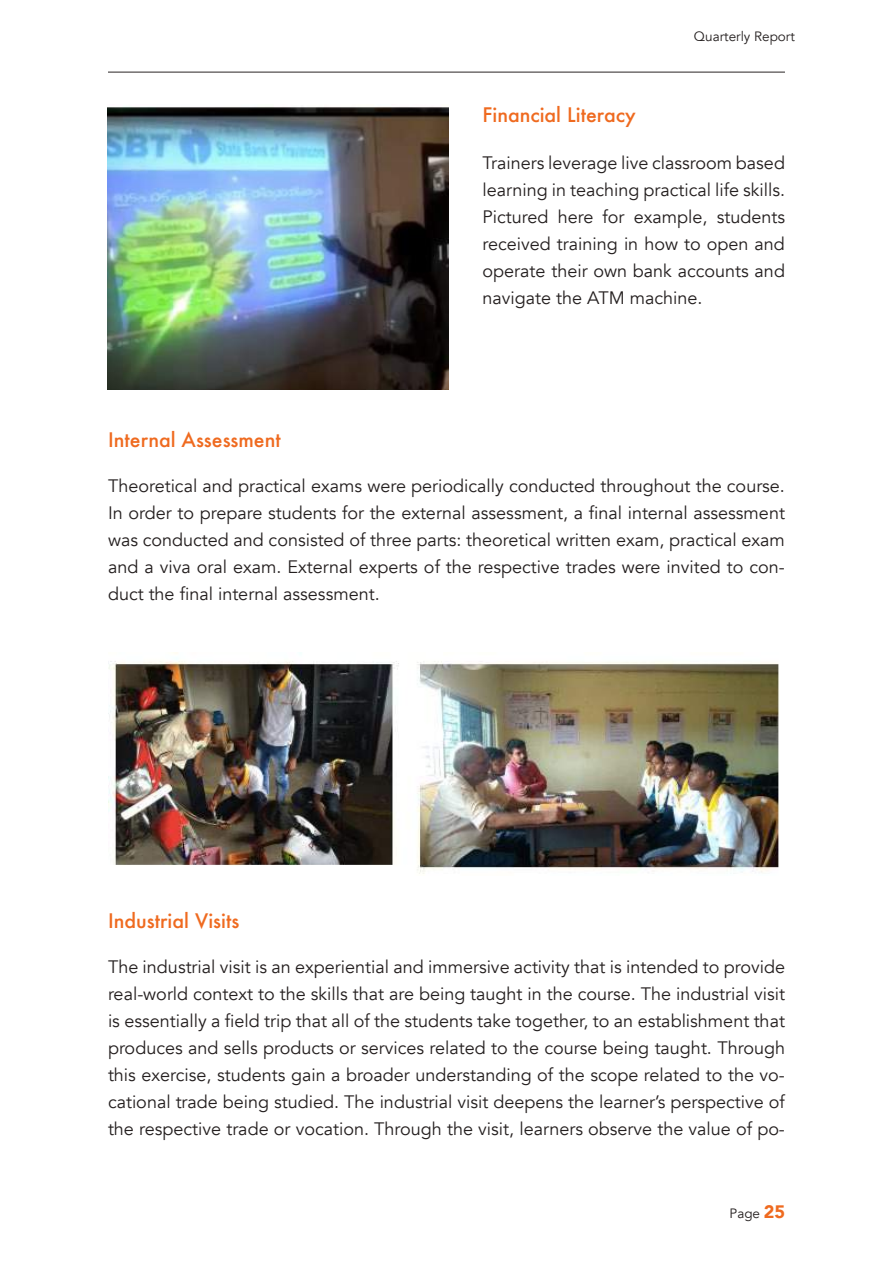
<style>
.page{position:relative;width:893px;height:1263px;background:#fff}
.page>*{position:absolute;margin:0;border:0;box-sizing:border-box;transform-origin:0 0}
.t1{font:500 19.5px "Futura";color:#ef6a1f}
.t2{font:18px/27px "Avenir";color:#241f1f;text-align:justify}
.t3{font:13.5px "Avenir";color:#241f1f}
.s1{font-weight:900;font-size:18px;color:#ef6a1f}
</style>
<div class="page">
<hr style="left:108px;top:72px;width:677px;height:1px;background:#282424">
<img style="left:108px;top:107px;width:341px;height:283px">
<img style="left:108px;top:652px;width:671px;height:222px">
<p class="t3" style="left:694px;top:28px;width:102px">Quarterly Report</p>
<p class="t1" style="left:483px;top:101px;width:155px">Financial Literacy</p>
<p class="t2" style="left:483px;top:150px;width:304px">Trainers leverage live classroom based learning in teaching practical life skills.<br>Pictured here for example, students received training in how to open and operate their own bank accounts and navigate the ATM machine.</p>
<p class="t1" style="left:108px;top:426px;width:174px">Internal Assessment</p>
<p class="t2" style="left:108px;top:472px;width:678px">Theoretical and practical exams were periodically conducted throughout the course.<br>In order to prepare students for the external assessment, a final internal assessment was conducted and consisted of three parts: theoretical written exam, practical exam and a viva oral exam. External experts of the respective trades were invited to con&shy;duct the final internal assessment.</p>
<p class="t1" style="left:108px;top:907px;width:133px">Industrial Visits</p>
<p class="t2" style="left:108px;top:954px;width:678px">The industrial visit is an experiential and immersive activity that is intended to provide real-world context to the skills that are being taught in the course. The industrial visit is essentially a field trip that all of the students take together, to an establishment that produces and sells products or services related to the course being taught. Through this exercise, students gain a broader understanding of the scope related to the vo&shy;cational trade being studied. The industrial visit deepens the learner’s perspective of the respective trade or vocation. Through the visit, learners observe the value of po-</p>
<p class="t3" style="left:730px;top:1205px;width:57px">Page <span class="s1">25</span></p>
</div>
